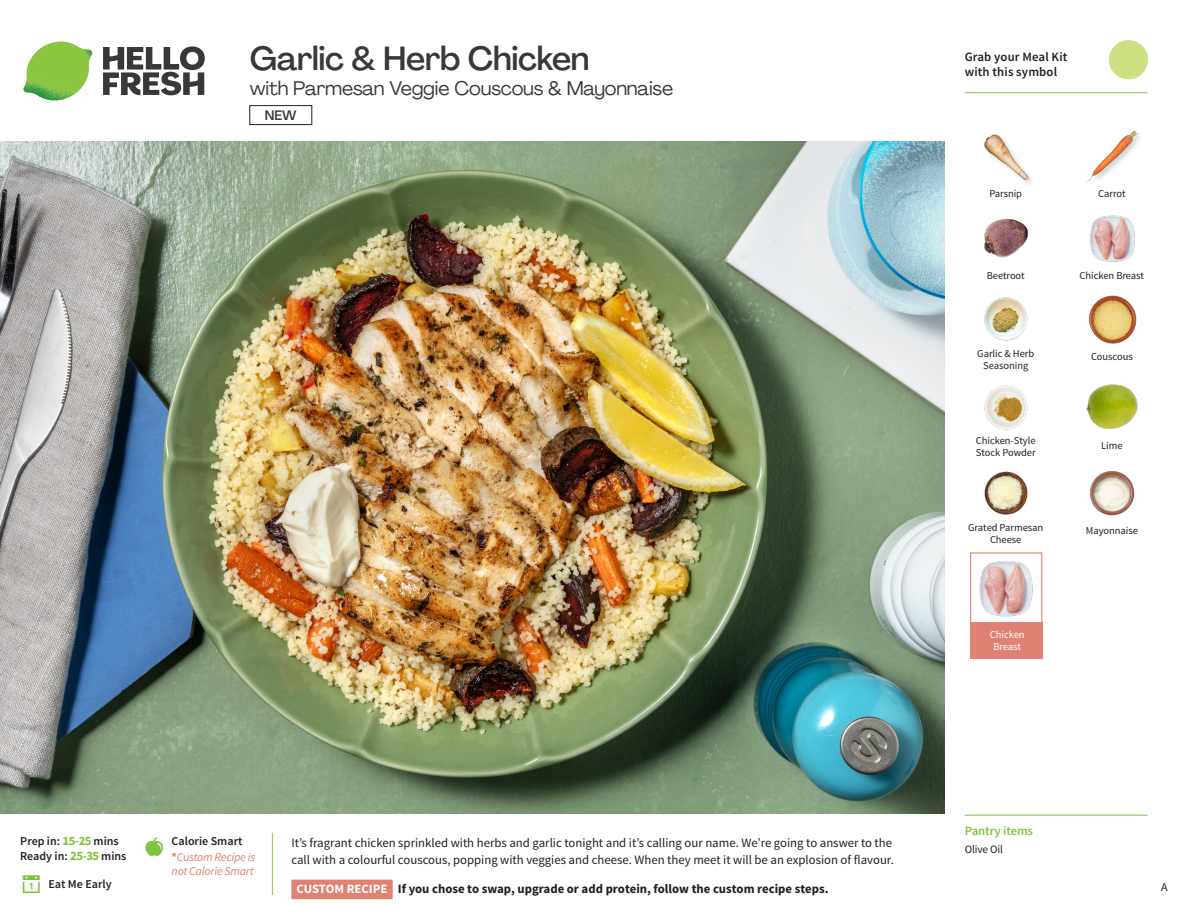
<style>
.page{position:relative;width:1188px;height:918px;background:#fff}
.page>*{position:absolute;margin:0;border:0;box-sizing:border-box;transform-origin:0 0}
._15_Titel_UK{font:500 33px "Agrandir";letter-spacing:-.01em;color:#383839}
._15_Titel_UK-2{font:19.5px "Agrandir";letter-spacing:-.01em;color:#383839}
.t1{font:500 13.5px "Agrandir";color:#383839}
.Step_6_Text_AU{font:12.75px/16.5px "Source Sans Pro";color:#231f20}
.Step_6_Text_AU-2{font:700 12.75px "Source Sans Pro";color:#231f20}
.t2{font:600 12.75px/15px "Source Sans Pro";letter-spacing:.01em;color:#231f20}
._04_Headers_Front{font:600 12.75px "Source Sans Pro";letter-spacing:-.01em;color:#81c340}
._04_Intro{font:600 12px "Source Sans Pro";color:#231f20}
._04_Intro-2{font:italic 12px/15.9px "Source Sans Pro";letter-spacing:-.02em;color:#df8272}
.t3{font:12px "Source Sans Pro";color:#231f20}
._05_Pantry{font:11.25px "Source Sans Pro";letter-spacing:-.01em;color:#231f20}
._18_FRONT_ingredient{font:10.5px/12px "Source Sans Pro";letter-spacing:-.005em;color:#231f20}
._18_FRONT_ingredient-2{font:10.5px/12px "Source Sans Pro";letter-spacing:-.005em;color:#fff;text-align:center}
.s1{font-weight:700;font-size:12.75px;color:#81c340}
.s2{font-weight:600;font-style:normal;color:#231f20}
.s3{font-weight:700;font-style:normal}
.s4{color:#fff}
</style>
<div class="page">
<svg style="left:103px;top:46px;width:102px;height:49px"></svg>
<img style="left:23px;top:42px;width:69px;height:59px">
<svg style="left:272px;top:832px;width:121px;height:67px"></svg>
<img style="left:0;top:142px;width:945px;height:672px">
<div style="left:970px;top:552px;width:72px;height:73px;border:1px solid #df8272"></div>
<div style="left:970px;top:622px;width:72px;height:37px;background:#df8272"></div>
<img style="left:979px;top:561px;width:54px;height:56px">
<div style="left:250px;top:105px;width:62px;height:20px;border:1px solid #231f20"></div>
<img style="left:1089px;top:295px;width:48px;height:49px">
<img style="left:1086px;top:384px;width:52px;height:45px">
<img style="left:984px;top:385px;width:44px;height:45px">
<img style="left:984px;top:471px;width:44px;height:44px">
<img style="left:984px;top:297px;width:44px;height:44px">
<img style="left:984px;top:219px;width:44px;height:39px">
<img style="left:1090px;top:215px;width:45px;height:47px">
<img style="left:984px;top:134px;width:48px;height:50px">
<img style="left:1086px;top:130px;width:54px;height:52px">
<img style="left:1089px;top:470px;width:46px;height:46px">
<hr style="left:965px;top:815px;width:183px;height:1px;background:#81c340">
<svg style="left:1091px;top:40px;width:57px;height:54px"></svg>
<hr style="left:965px;top:92px;width:183px;height:1px;background:#81c340">
<p class="_15_Titel_UK" style="left:250px;top:38px;width:341px">Garlic &amp; Herb Chicken</p>
<p class="_15_Titel_UK-2" style="left:250px;top:76px;width:425px">with Parmesan Veggie Couscous &amp; Mayonnaise</p>
<p class="t1" style="left:265px;top:107px;width:33px">NEW</p>
<p class="_04_Intro" style="left:20px;top:833px;width:100px">Prep in: <span class="s1">15-25</span> mins</p>
<p class="_04_Intro" style="left:20px;top:848px;width:108px">Ready in: <span class="s1">25-35</span> mins</p>
<p class="_04_Intro" style="left:48px;top:876px;width:65px">Eat Me Early</p>
<p class="_04_Intro-2" style="left:172px;top:833px;width:85px"><span class="s2">Calorie Smart </span><span class="s3">*</span>Custom Recipe is</p>
<p class="_04_Intro-2" style="left:172px;top:863px;width:84px">not Calorie Smart</p>
<p class="Step_6_Text_AU" style="left:291px;top:835px;width:604px">It’s fragrant chicken sprinkled with herbs and garlic tonight and it’s calling our name. We’re going to answer to the call with a colourful couscous, popping with veggies and cheese. When they meet it will be an explosion of flavour.</p>
<p class="Step_6_Text_AU-2" style="left:297px;top:881px;width:533px"><span class="s4">CUSTOM RECIPE</span> If you chose to swap, upgrade or add protein, follow the custom recipe steps.</p>
<p class="t2" style="left:965px;top:50px;width:104px">Grab your Meal Kit with this symbol</p>
<p class="_18_FRONT_ingredient" style="left:989px;top:188px;width:34px">Parsnip</p>
<p class="_18_FRONT_ingredient" style="left:1098px;top:188px;width:29px">Carrot</p>
<p class="_18_FRONT_ingredient" style="left:987px;top:270px;width:40px">Beetroot</p>
<p class="_18_FRONT_ingredient" style="left:1080px;top:270px;width:66px">Chicken Breast</p>
<p class="_18_FRONT_ingredient" style="left:977px;top:348px;width:58px">Garlic &amp; Herb</p>
<p class="_18_FRONT_ingredient" style="left:1091px;top:351px;width:43px">Couscous</p>
<p class="_18_FRONT_ingredient" style="left:983px;top:360px;width:47px">Seasoning</p>
<p class="_18_FRONT_ingredient" style="left:976px;top:435px;width:61px">Chicken-Style<br>Stock Powder</p>
<p class="_18_FRONT_ingredient" style="left:1101px;top:439px;width:23px">Lime</p>
<p class="_18_FRONT_ingredient" style="left:968px;top:522px;width:77px">Grated Parmesan</p>
<p class="_18_FRONT_ingredient" style="left:1086px;top:525px;width:54px">Mayonnaise</p>
<p class="_18_FRONT_ingredient" style="left:990px;top:534px;width:33px">Cheese</p>
<p class="_18_FRONT_ingredient-2" style="left:990px;top:629px;width:36px">Chicken<br>Breast</p>
<p class="_04_Headers_Front" style="left:965px;top:822px;width:70px">Pantry items</p>
<p class="_05_Pantry" style="left:965px;top:842px;width:40px">Olive Oil</p>
<p class="t3" style="left:1161px;top:879px;width:8px">A</p>
</div>
